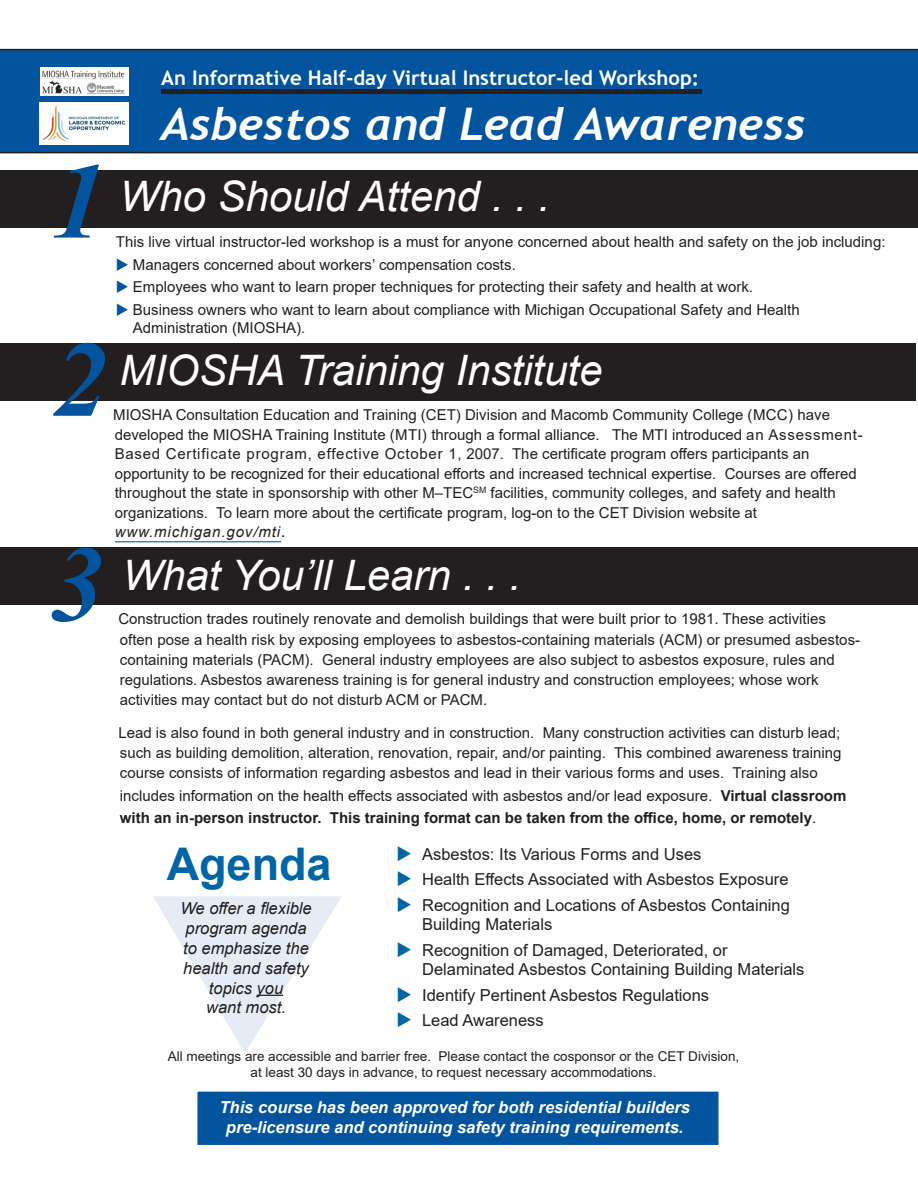
<style>
.page{position:relative;width:918px;height:1188px;background:#fff}
.page>*{position:absolute;margin:0;border:0;box-sizing:border-box;transform-origin:0 0}
.t1{font:italic 700 108px/178.2px "Times New Roman";color:#01549d}
.t2{font:italic 700 45px "Trebuchet";color:#fff}
.t3{font:700 45px "Arial";color:#0065a4}
.t4{font:italic 42px "Arial";color:#fff}
.t5{font:700 20.25px "Trebuchet MS";color:#fff}
.t6{font:16.5px/25.5px "Arial";color:#231f20}
.t7{font:italic 700 16.5px/19.5px "Arial";color:#fff;text-align:center}
.t8{font:italic 16.5px/19.8px "Arial";color:#231f20;text-align:center}
.t9{font:15px/20.2px "Arial";color:#231f20}
.t10{font:700 15px/22.5px "Arial";color:#231f20}
.t11{font:13.5px/15.8px "Arial";color:#231f20;text-align:center}
.s1{color:#01549d}
.s2{font-style:italic}
.s3{font-style:italic;font-size:18px}
.s4{font-weight:400}
</style>
<div class="page">
<div style="left:0;top:170px;width:918px;height:58px;background:#231f20"></div>
<div style="left:0;top:49px;width:918px;height:104px;background:#01549d"></div>
<div style="left:0;top:547px;width:918px;height:58px;background:#231f20"></div>
<div style="left:0;top:343px;width:915px;height:58px;background:#231f20"></div>
<div style="left:40px;top:68px;width:89px;height:28px;background:#fff"></div>
<img style="left:42px;top:71px;width:84px;height:23px">
<hr style="left:115px;top:541px;width:166px;height:1px;background:#0065a4">
<div style="left:196px;top:1090px;width:524px;height:56px;background:#01549d;border:2px solid #fff"></div>
<img style="left:40px;top:102px;width:89px;height:42px">
<hr style="left:161px;top:89px;width:541px;height:4px;background:#231f20">
<h3 class="t5" style="left:161px;top:65px;width:540px">An Informative Half-day Virtual Instructor-led Workshop:</h3>
<h2 class="t2" style="left:161px;top:95px;width:646px">Asbestos and Lead Awareness</h2>
<h1 class="t1" style="left:51px;top:109px;width:57px">1<br>2</h1>
<h1 class="t1" style="left:50px;top:492px;width:56px">3</h1>
<h3 class="t4" style="left:120px;top:169px;width:432px">Who Should Attend . . .</h3>
<p class="t9" style="left:116px;top:232px;width:771px">This live virtual instructor-led workshop is a must for anyone concerned about health and safety on the job including:</p>
<p class="t9" style="left:116px;top:254px;width:401px"><span class="s1">◆</span> Managers concerned about workers’ compensation costs.</p>
<p class="t9" style="left:116px;top:277px;width:639px"><span class="s1">◆</span> Employees who want to learn proper techniques for protecting their safety and health at work.</p>
<p class="t9" style="left:133px;top:301px;width:668px;line-height:18px;text-indent:-17px"><span class="s1">◆</span> Business owners who want to learn about compliance with Michigan Occupational Safety and Health<br>Administration (MIOSHA).</p>
<h3 class="t4" style="left:120px;top:343px;width:485px">MIOSHA Training Institute</h3>
<p class="t9" style="left:113px;top:405px;width:751px;line-height:19.5px">MIOSHA Consultation Education and Training (CET) Division and Macomb Community College (MCC) have developed the MIOSHA Training Institute (MTI) through a formal alliance. The MTI introduced an Assessment-Based Certificate program, effective October 1, 2007. The certificate program offers participants an opportunity to be recognized for their educational efforts and increased technical expertise. Courses are offered throughout the state in sponsorship with other M–TEC<sup>SM</sup> facilities, community colleges, and safety and health organizations. To learn more about the certificate program, log-on to the CET Division website at <span class="s2">www.michigan.gov/mti</span><span class="s3">.</span></p>
<h3 class="t4" style="left:123px;top:548px;width:400px">What You’ll Learn . . .</h3>
<p class="t9" style="left:118px;top:609px;width:743px">Construction trades routinely renovate and demolish buildings that were built prior to 1981. These activities often pose a health risk by exposing employees to asbestos-containing materials (ACM) or presumed asbestos&shy;containing materials (PACM). General industry employees are also subject to asbestos exposure, rules and regulations. Asbestos awareness training is for general industry and construction employees; whose work activities may contact but do not disturb ACM or PACM.</p>
<p class="t9" style="left:118px;top:722px;width:725px;text-align:justify">Lead is also found in both general industry and in construction. Many construction activities can disturb lead; such as building demolition, alteration, renovation, repair, and/or painting. This combined awareness training course consists of information regarding asbestos and lead in their various forms and uses. Training also</p>
<p class="t10" style="left:120px;top:784px;width:728px"><span class="s4">includes information on the health effects associated with asbestos and/or lead exposure.</span> Virtual classroom with an in-person instructor. This training format can be taken from the office, home, or remotely<span class="s4">.</span></p>
<p class="t6" style="left:422px;top:841px;width:369px">Asbestos: Its Various Forms and Uses<br>Health Effects Associated with Asbestos Exposure<br>Recognition and Locations of Asbestos Containing</p>
<p class="t6" style="left:422px;top:912px;width:307px">Building Materials<br>Recognition of Damaged, Deteriorated, or</p>
<p class="t6" style="left:422px;top:957px;width:384px">Delaminated Asbestos Containing Building Materials<br>Identify Pertinent Asbestos Regulations<br>Lead Awareness</p>
<h2 class="t3" style="left:167px;top:833px;width:167px">Agenda</h2>
<p class="t8" style="left:180px;top:899px;width:133px">We offer a flexible program agenda to emphasize the health and safety topics you<br>want most.</p>
<p class="t11" style="left:168px;top:1048px;width:573px">All meetings are accessible and barrier free. Please contact the cosponsor or the CET Division, at least 30 days in advance, to request necessary accommodations.</p>
<p class="t7" style="left:220px;top:1098px;width:472px">This course has been approved for both residential builders pre-licensure and continuing safety training requirements.</p>
</div>
